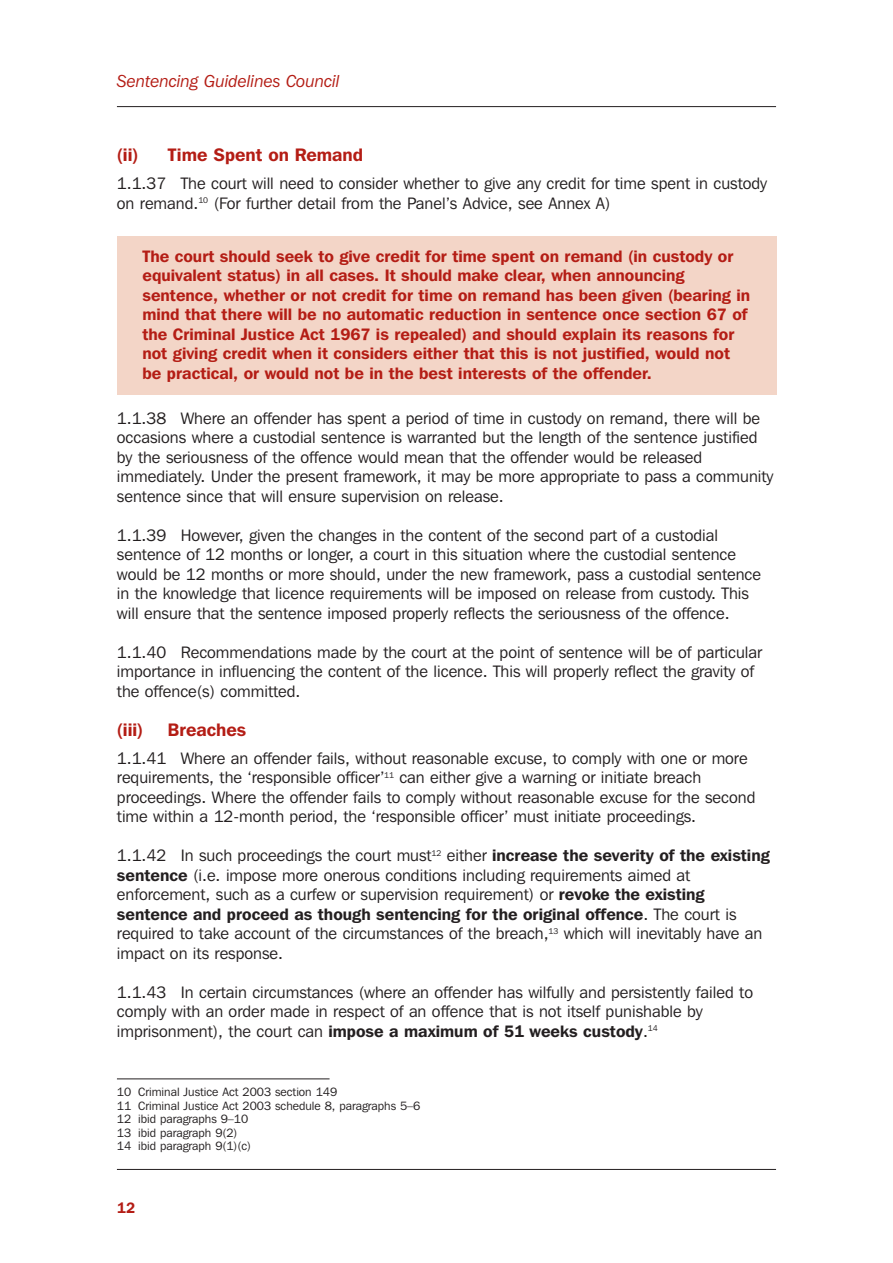
<style>
.page{position:relative;width:893px;height:1263px;background:#fff}
.page>*{position:absolute;margin:0;border:0;box-sizing:border-box;transform-origin:0 0}
.t1{font:600 18px "Franklin Gothic IT Cby BT";color:#b41d15}
.t2{font:italic 17.25px "Franklin Gothic IT Cby BT";color:#b41d15}
.t3{font:16.5px/19.5px "Franklin Gothic IT Cby BT";color:#231f20}
.t4{font:600 16.5px/19.5px "Franklin Gothic IT Cby BT";color:#b41d15}
.t5{font:600 15px "Franklin Gothic IT Cby BT";color:#b41d15}
.t6{font:12px/13.5px "Franklin Gothic IT Cby BT";color:#231f20}
.s1{font-weight:600}
</style>
<div class="page">
<div style="left:117px;top:236px;width:659px;height:158px;background:#f3d5c7"></div>
<hr style="left:117px;top:1169px;width:659px;height:1px;background:#231f20">
<hr style="left:117px;top:106px;width:659px;height:1px;background:#231f20">
<hr style="left:117px;top:1078px;width:213px;height:1px;background:#231f20">
<p class="t2" style="left:117px;top:75px;width:224px">Sentencing Guidelines Council</p>
<p class="t1" style="left:117px;top:149px;width:248px">(ii) Time Spent on Remand</p>
<p class="t3" style="left:117px;top:175px;width:652px">1.1.37 The court will need to consider whether to give any credit for time spent in custody on remand.<sup>10</sup> (For further detail from the Panel’s Advice, see Annex A)</p>
<p class="t4" style="left:142px;top:248px;width:609px">The court should seek to give credit for time spent on remand (in custody or equivalent status) in all cases. It should make clear, when announcing sentence, whether or not credit for time on remand has been given (bearing in mind that there will be no automatic reduction in sentence once section 67 of the Criminal Justice Act 1967 is repealed) and should explain its reasons for not giving credit when it considers either that this is not justified, would not be practical, or would not be in the best interests of the offender.</p>
<p class="t3" style="left:117px;top:410px;width:658px">1.1.38 Where an offender has spent a period of time in custody on remand, there will be occasions where a custodial sentence is warranted but the length of the sentence justified by the seriousness of the offence would mean that the offender would be released immediately. Under the present framework, it may be more appropriate to pass a community sentence since that will ensure supervision on release.</p>
<p class="t3" style="left:117px;top:527px;width:646px">1.1.39 However, given the changes in the content of the second part of a custodial sentence of 12 months or longer, a court in this situation where the custodial sentence would be 12 months or more should, under the new framework, pass a custodial sentence in the knowledge that licence requirements will be imposed on release from custody. This will ensure that the sentence imposed properly reflects the seriousness of the offence.</p>
<p class="t3" style="left:117px;top:644px;width:647px">1.1.40 Recommendations made by the court at the point of sentence will be of particular importance in influencing the content of the licence. This will properly reflect the gravity of the offence(s) committed.</p>
<p class="t1" style="left:117px;top:723px;width:28px">(iii)</p>
<p class="t1" style="left:168px;top:723px;width:80px">Breaches</p>
<p class="t3" style="left:117px;top:750px;width:640px">1.1.41 Where an offender fails, without reasonable excuse, to comply with one or more requirements, the ‘responsible officer’<sup>11</sup> can either give a warning or initiate breach proceedings. Where the offender fails to comply without reasonable excuse for the second time within a 12-month period, the ‘responsible officer’ must initiate proceedings.</p>
<p class="t3" style="left:117px;top:847px;width:654px">1.1.42 In such proceedings the court must<sup>12</sup> either <span class="s1">increase the severity of the existing sentence</span> (i.e. impose more onerous conditions including requirements aimed at enforcement, such as a curfew or supervision requirement) or <span class="s1">revoke the existing sentence and proceed as though sentencing for the original offence</span>. The court is required to take account of the circumstances of the breach,<sup>13</sup> which will inevitably have an impact on its response.</p>
<p class="t3" style="left:117px;top:984px;width:638px">1.1.43 In certain circumstances (where an offender has wilfully and persistently failed to comply with an order made in respect of an offence that is not itself punishable by imprisonment), the court can <span class="s1">impose a maximum of 51 weeks custody</span>.<sup>14</sup></p>
<p class="t6" style="left:117px;top:1086px;width:305px">10 Criminal Justice Act 2003 section 149<br>11 Criminal Justice Act 2003 schedule 8, paragraphs 5–6<br>12 ibid paragraphs 9–10<br>13 ibid paragraph 9(2)<br>14 ibid paragraph 9(1)(c)</p>
<p class="t5" style="left:117px;top:1202px;width:20px">12</p>
</div>
